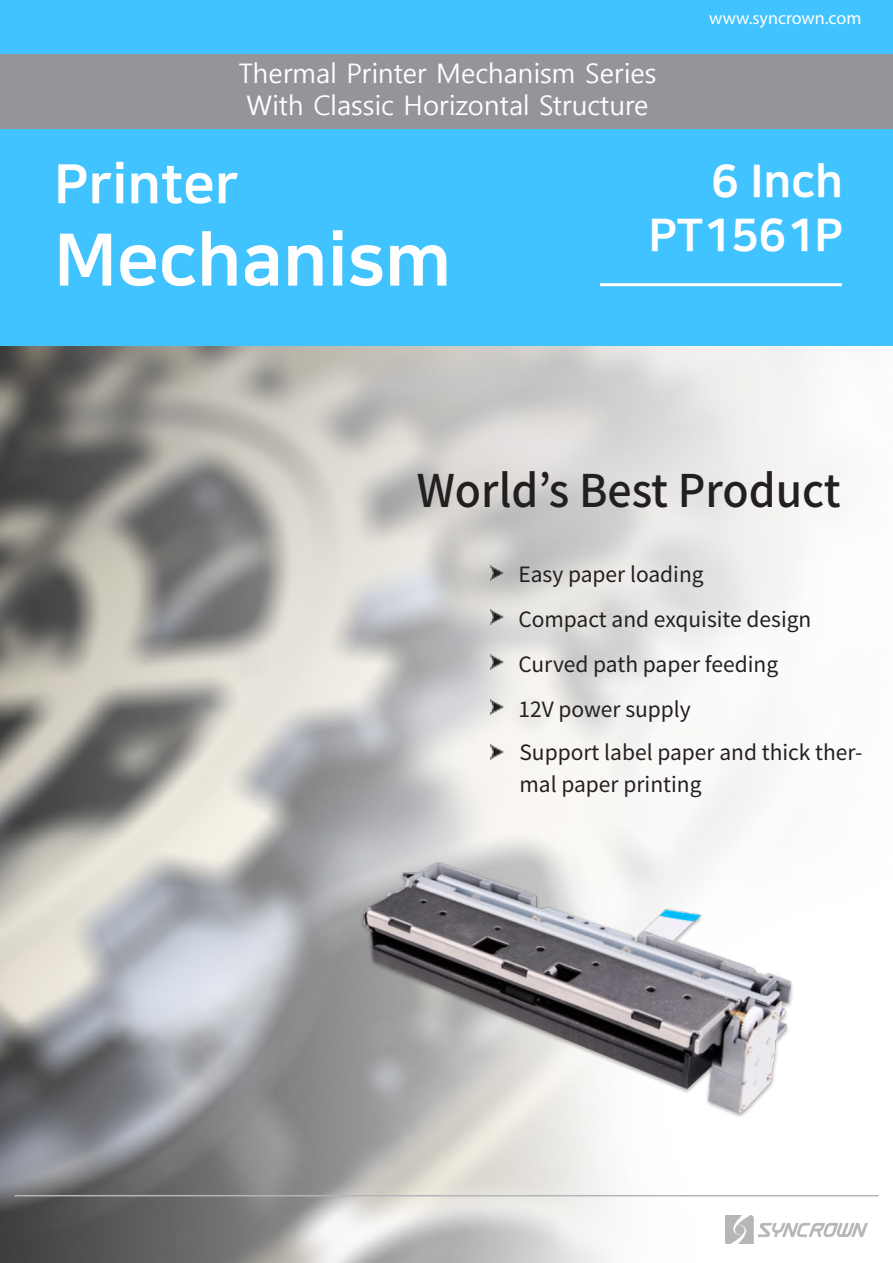
<style>
.page{position:relative;width:893px;height:1263px;background:#fff}
.page>*{position:absolute;margin:0;border:0;box-sizing:border-box;transform-origin:0 0}
.t1{font:72px "Nanum Square EB";color:#fff}
.t2{font:54px "Nanum Square EB";color:#fff}
.t3{font:500 45px "Noto Sans KR";color:#231f20;scale:.95 1}
.t4{font:45px "Nanum Square EB";color:#fff}
.t5{font:27px "Malgun Gothic";color:#fff}
.t6{font:21px/31.5px "Noto Sans KR";color:#231f20}
.t7{font:18px "Myriad Pro";color:#fff}
</style>
<div class="page">
<img style="left:0;top:0;width:893px;height:1263px">
<hr style="left:14px;top:1195px;width:864px;height:1px;background:#b4b5b8">
<img style="left:491px;top:565px;width:13px;height:15px">
<img style="left:491px;top:610px;width:13px;height:15px">
<img style="left:491px;top:655px;width:13px;height:15px">
<img style="left:491px;top:744px;width:13px;height:15px">
<img style="left:491px;top:699px;width:13px;height:15px">
<img style="left:725px;top:1241px;width:142px;height:3px">
<hr style="left:600px;top:283px;width:242px;height:3px;background:#fff">
<img style="left:277px;top:797px;width:612px;height:444px">
<div style="left:0;top:54px;width:893px;height:74px;background:#939598"></div>
<p class="t5" style="left:239px;top:58px;width:420px">Thermal Printer Mechanism Series</p>
<p class="t5" style="left:246px;top:90px;width:404px">With Classic Horizontal Structure</p>
<p class="t7" style="left:709px;top:7px;width:154px">www.syncrown.com</p>
<p class="t2" style="left:54px;top:155px;width:186px">Printer</p>
<p class="t1" style="left:54px;top:221px;width:399px">Mechanism</p>
<p class="t4" style="left:711px;top:157px;width:133px">6 Inch</p>
<p class="t4" style="left:648px;top:211px;width:196px">PT1561P</p>
<p class="t3" style="left:417px;top:466px;width:448px">World’s Best Product</p>
<p class="t6" style="left:518px;top:559px;width:187px">Easy paper loading</p>
<p class="t6" style="left:518px;top:604px;width:295px">Compact and exquisite design</p>
<p class="t6" style="left:518px;top:649px;width:261px">Curved path paper feeding</p>
<p class="t6" style="left:518px;top:694px;width:174px">12V power supply</p>
<p class="t6" style="left:519px;top:737px;width:344px">Support label paper and thick ther&shy;mal paper printing</p>
</div>
